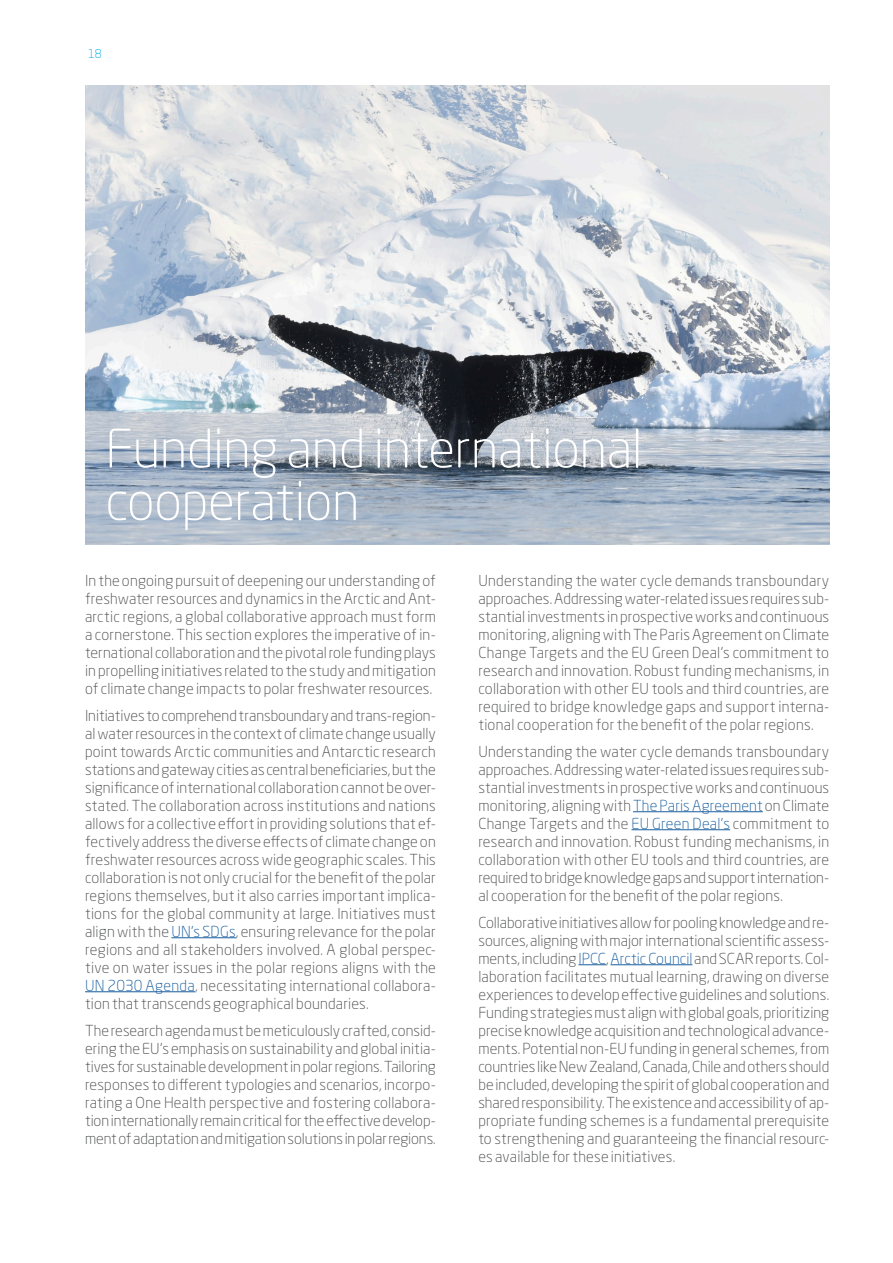
<style>
.page{position:relative;width:893px;height:1263px;background:#fff}
.page>*{position:absolute;margin:0;border:0;box-sizing:border-box;transform-origin:0 0}
.titular_3{font:300 52.5px/52.5px "Neo Sans W1 G";letter-spacing:-.01em;color:#fff}
.cuerpo_de_texto{font:300 15px/18px "Neo Sans W1 G";letter-spacing:.01em;color:#4b4c4d;text-align:justify}
.t1{font:300 12px "Neo Sans W1 G";color:#00aeef}
.s1{color:#175d9e}
</style>
<div class="page">
<hr style="left:171px;top:937px;width:65px;height:1px;background:#175d9e">
<hr style="left:85px;top:991px;width:110px;height:1px;background:#175d9e">
<img style="left:85px;top:85px;width:744px;height:459px">
<hr style="left:633px;top:811px;width:130px;height:1px;background:#175d9e">
<hr style="left:631px;top:829px;width:99px;height:1px;background:#175d9e">
<svg style="left:578px;top:964px;width:28px;height:1px"></svg>
<hr style="left:610px;top:964px;width:82px;height:1px;background:#175d9e">
<p class="t1" style="left:88px;top:46px;width:15px">18</p>
<p class="titular_3" style="left:105px;top:421px;width:538px">Funding and international cooperation</p>
<p class="cuerpo_de_texto" style="left:85px;top:571px;width:352px">In the ongoing pursuit of deepening our understanding of freshwater resources and dynamics in the Arctic and Ant&shy;arctic regions, a global collaborative approach must form a cornerstone. This section explores the imperative of in&shy;ternational collaboration and the pivotal role funding plays in propelling initiatives related to the study and mitigation of climate change impacts to polar freshwater resources.</p>
<p class="cuerpo_de_texto" style="left:85px;top:706px;width:352px">Initiatives to comprehend transboundary and trans-region&shy;al water resources in the context of climate change usually point towards Arctic communities and Antarctic research stations and gateway cities as central beneficiaries, but the significance of international collaboration cannot be over&shy;stated. The collaboration across institutions and nations allows for a collective effort in providing solutions that ef&shy;fectively address the diverse effects of climate change on freshwater resources across wide geographic scales. This collaboration is not only crucial for the benefit of the polar regions themselves, but it also carries important implica&shy;tions for the global community at large. Initiatives must align with the <span class="s1">UN's SDGs</span>, ensuring relevance for the polar regions and all stakeholders involved. A global perspec&shy;tive on water issues in the polar regions aligns with the <span class="s1">UN 2030 Agenda</span>, necessitating international collabora&shy;tion that transcends geographical boundaries.</p>
<p class="cuerpo_de_texto" style="left:85px;top:1021px;width:352px">The research agenda must be meticulously crafted, consid&shy;ering the EU's emphasis on sustainability and global initia&shy;tives for sustainable development in polar regions. Tailoring responses to different typologies and scenarios, incorpo&shy;rating a One Health perspective and fostering collabora&shy;tion internationally remain critical for the effective develop&shy;ment of adaptation and mitigation solutions in polar regions.</p>
<p class="cuerpo_de_texto" style="left:478px;top:571px;width:352px">Understanding the water cycle demands transboundary approaches. Addressing water-related issues requires sub&shy;stantial investments in prospective works and continuous monitoring, aligning with The Paris Agreement on Climate Change Targets and the EU Green Deal's commitment to research and innovation. Robust funding mechanisms, in collaboration with other EU tools and third countries, are required to bridge knowledge gaps and support interna&shy;tional cooperation for the benefit of the polar regions.</p>
<p class="cuerpo_de_texto" style="left:478px;top:742px;width:352px">Understanding the water cycle demands transboundary approaches. Addressing water-related issues requires sub&shy;stantial investments in prospective works and continuous monitoring, aligning with <span class="s1">The Paris Agreement</span> on Climate Change Targets and the <span class="s1">EU Green Deal's</span> commitment to research and innovation. Robust funding mechanisms, in collaboration with other EU tools and third countries, are required to bridge knowledge gaps and support internation&shy;al cooperation for the benefit of the polar regions.</p>
<p class="cuerpo_de_texto" style="left:478px;top:913px;width:352px">Collaborative initiatives allow for pooling knowledge and re&shy;sources, aligning with major international scientific assess&shy;ments, including <span class="s1">IPCC</span>, <span class="s1">Arctic Council</span> and SCAR reports. Col&shy;laboration facilitates mutual learning, drawing on diverse experiences to develop effective guidelines and solutions.<br>Funding strategies must align with global goals, prioritizing precise knowledge acquisition and technological advance&shy;ments. Potential non-EU funding in general schemes, from countries like New Zealand, Canada, Chile and others should be included, developing the spirit of global cooperation and shared responsibility. The existence and accessibility of ap&shy;propriate funding schemes is a fundamental prerequisite to strengthening and guaranteeing the financial resourc&shy;es available for these initiatives.</p>
</div>
